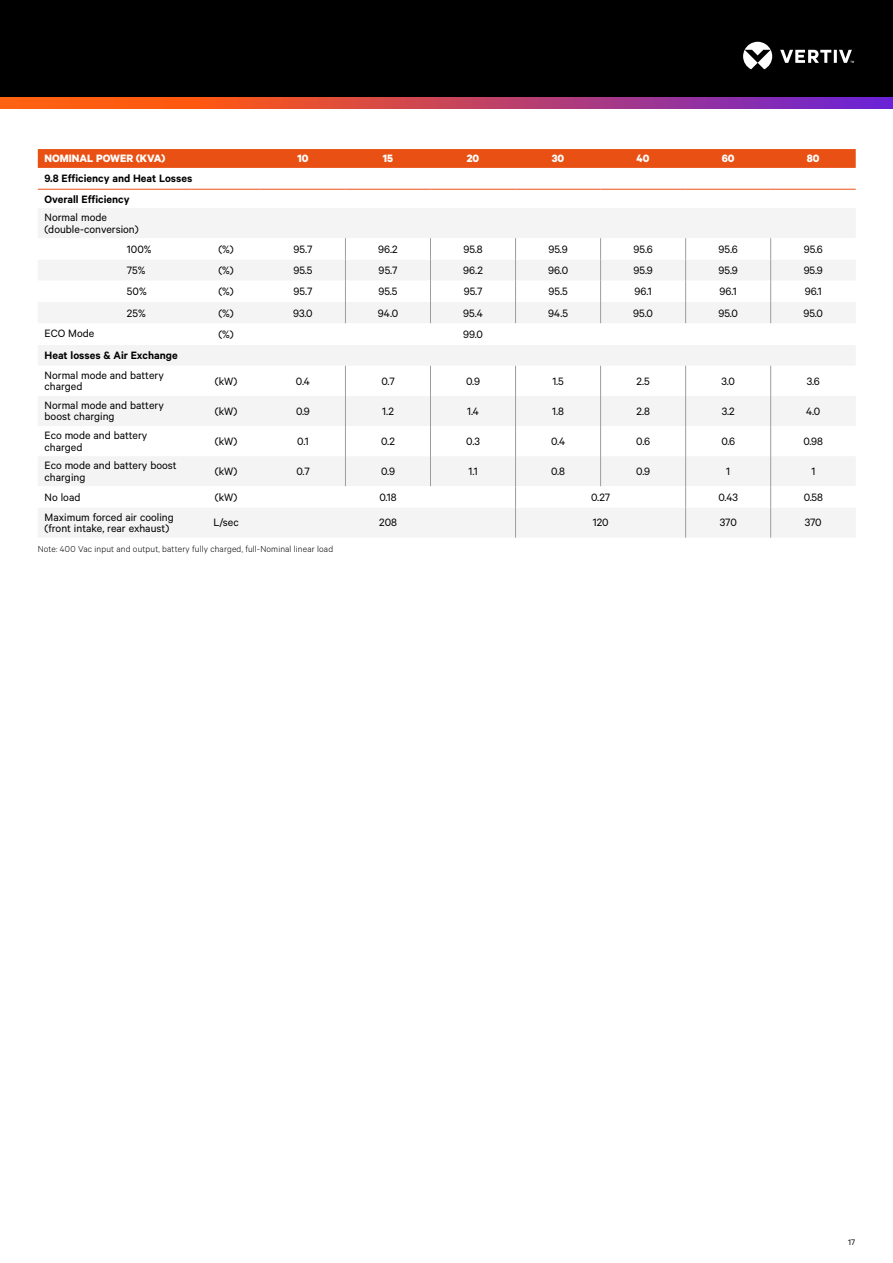
<style>
.page{position:relative;width:893px;height:1263px;background:#fff}
.page>*{position:absolute;margin:0;border:0;box-sizing:border-box;transform-origin:0 0}
.t1{font:12px/11.2px "Calibre";color:#000}
.t2{font:600 12px/20.1px "Calibre";color:#000}
.t3{font:700 12px "Calibre";color:#fff}
.t4{font:300 9.75px "Calibre";letter-spacing:.015em;color:#000}
.t5{font:9px "Calibre";color:#000}
</style>
<div class="page">
<div style="left:0;top:0;width:893px;height:108px;background:#000"></div>
<svg style="left:743px;top:42px;width:111px;height:27px"></svg>
<svg style="left:0;top:98px;width:893px;height:10px;background:#c4435e"></svg>
<svg style="left:38px;top:149px;width:818px;height:19px;background:#e95215"></svg>
<div style="left:38px;top:208px;width:817px;height:330px;background:#f4f4f4"></div>
<svg style="left:38px;top:238px;width:817px;height:269px"></svg>
<hr style="left:515px;top:366px;width:1px;height:30px;background:#9d9d9c">
<hr style="left:515px;top:396px;width:1px;height:30px;background:#9d9d9c">
<hr style="left:515px;top:426px;width:1px;height:30px;background:#9d9d9c">
<hr style="left:515px;top:456px;width:1px;height:30px;background:#9d9d9c">
<svg style="left:515px;top:486px;width:1px;height:21px"></svg>
<hr style="left:515px;top:507px;width:1px;height:31px;background:#9d9d9c">
<hr style="left:600px;top:366px;width:1px;height:30px;background:#9d9d9c">
<hr style="left:600px;top:396px;width:1px;height:30px;background:#9d9d9c">
<hr style="left:600px;top:426px;width:1px;height:30px;background:#9d9d9c">
<hr style="left:600px;top:456px;width:1px;height:30px;background:#9d9d9c">
<hr style="left:38px;top:344px;width:82px;height:1px;background:#fff">
<hr style="left:120px;top:344px;width:72px;height:1px;background:#fff">
<hr style="left:192px;top:344px;width:68px;height:1px;background:#fff">
<hr style="left:260px;top:344px;width:85px;height:1px;background:#fff">
<hr style="left:345px;top:344px;width:85px;height:1px;background:#fff">
<hr style="left:430px;top:344px;width:86px;height:1px;background:#fff">
<hr style="left:516px;top:344px;width:85px;height:1px;background:#fff">
<hr style="left:601px;top:344px;width:85px;height:1px;background:#fff">
<hr style="left:686px;top:344px;width:85px;height:1px;background:#fff">
<hr style="left:771px;top:344px;width:85px;height:1px;background:#fff">
<hr style="left:685px;top:366px;width:1px;height:30px;background:#9d9d9c">
<hr style="left:685px;top:396px;width:1px;height:30px;background:#9d9d9c">
<hr style="left:685px;top:426px;width:1px;height:30px;background:#9d9d9c">
<hr style="left:685px;top:456px;width:1px;height:30px;background:#9d9d9c">
<svg style="left:685px;top:486px;width:1px;height:21px"></svg>
<hr style="left:685px;top:507px;width:1px;height:31px;background:#9d9d9c">
<svg style="left:685px;top:238px;width:1px;height:85px"></svg>
<hr style="left:38px;top:189px;width:82px;height:1px;background:#e95114">
<hr style="left:120px;top:189px;width:72px;height:1px;background:#e95114">
<hr style="left:192px;top:189px;width:68px;height:1px;background:#e95114">
<hr style="left:260px;top:189px;width:85px;height:1px;background:#e95114">
<hr style="left:345px;top:189px;width:85px;height:1px;background:#e95114">
<hr style="left:430px;top:189px;width:86px;height:1px;background:#e95114">
<hr style="left:516px;top:189px;width:85px;height:1px;background:#e95114">
<hr style="left:601px;top:189px;width:85px;height:1px;background:#e95114">
<hr style="left:686px;top:189px;width:85px;height:1px;background:#e95114">
<hr style="left:771px;top:189px;width:85px;height:1px;background:#e95114">
<svg style="left:770px;top:238px;width:1px;height:85px"></svg>
<hr style="left:770px;top:366px;width:1px;height:30px;background:#9d9d9c">
<hr style="left:770px;top:396px;width:1px;height:30px;background:#9d9d9c">
<hr style="left:770px;top:426px;width:1px;height:30px;background:#9d9d9c">
<hr style="left:770px;top:456px;width:1px;height:30px;background:#9d9d9c">
<svg style="left:770px;top:486px;width:1px;height:21px"></svg>
<hr style="left:770px;top:507px;width:1px;height:31px;background:#9d9d9c">
<svg style="left:345px;top:238px;width:1px;height:85px"></svg>
<svg style="left:430px;top:238px;width:1px;height:85px"></svg>
<svg style="left:515px;top:238px;width:1px;height:85px"></svg>
<svg style="left:600px;top:238px;width:1px;height:85px"></svg>
<hr style="left:345px;top:366px;width:1px;height:30px;background:#9d9d9c">
<hr style="left:430px;top:366px;width:1px;height:30px;background:#9d9d9c">
<hr style="left:345px;top:396px;width:1px;height:30px;background:#9d9d9c">
<hr style="left:430px;top:396px;width:1px;height:30px;background:#9d9d9c">
<hr style="left:345px;top:426px;width:1px;height:30px;background:#9d9d9c">
<hr style="left:430px;top:426px;width:1px;height:30px;background:#9d9d9c">
<hr style="left:345px;top:456px;width:1px;height:30px;background:#9d9d9c">
<hr style="left:430px;top:456px;width:1px;height:30px;background:#9d9d9c">
<p class="t3" style="left:45px;top:151px;width:122px">NOMINAL POWER (KVA)</p>
<p class="t3" style="left:297px;top:151px;width:13px">10</p>
<p class="t3" style="left:383px;top:151px;width:12px">15</p>
<p class="t3" style="left:467px;top:151px;width:14px">20</p>
<p class="t3" style="left:552px;top:151px;width:14px">30</p>
<p class="t3" style="left:637px;top:151px;width:15px">40</p>
<p class="t3" style="left:722px;top:151px;width:14px">60</p>
<p class="t3" style="left:807px;top:151px;width:14px">80</p>
<p class="t2" style="left:45px;top:168px;width:149px">9.8 Efficiency and Heat Losses<br>Overall Efficiency</p>
<p class="t1" style="left:45px;top:212px;width:96px">Normal mode (double-conversion)</p>
<p class="t1" style="left:127px;top:243px;width:26px">100%</p>
<p class="t1" style="left:218px;top:243px;width:17px">(%)</p>
<p class="t1" style="left:294px;top:243px;width:20px">95.7</p>
<p class="t1" style="left:378px;top:243px;width:21px">96.2</p>
<p class="t1" style="left:463px;top:243px;width:21px">95.8</p>
<p class="t1" style="left:548px;top:243px;width:21px">95.9</p>
<p class="t1" style="left:633px;top:243px;width:21px">95.6</p>
<p class="t1" style="left:719px;top:243px;width:21px">95.6</p>
<p class="t1" style="left:804px;top:243px;width:20px">95.6</p>
<p class="t1" style="left:127px;top:264px;width:20px">75%</p>
<p class="t1" style="left:218px;top:264px;width:17px">(%)</p>
<p class="t1" style="left:293px;top:264px;width:21px">95.5</p>
<p class="t1" style="left:379px;top:264px;width:20px">95.7</p>
<p class="t1" style="left:463px;top:264px;width:21px">96.2</p>
<p class="t1" style="left:548px;top:264px;width:22px">96.0</p>
<p class="t1" style="left:633px;top:264px;width:21px">95.9</p>
<p class="t1" style="left:718px;top:264px;width:21px">95.9</p>
<p class="t1" style="left:804px;top:264px;width:20px">95.9</p>
<p class="t1" style="left:127px;top:285px;width:21px">50%</p>
<p class="t1" style="left:218px;top:285px;width:17px">(%)</p>
<p class="t1" style="left:294px;top:285px;width:20px">95.7</p>
<p class="t1" style="left:378px;top:285px;width:21px">95.5</p>
<p class="t1" style="left:464px;top:285px;width:20px">95.7</p>
<p class="t1" style="left:548px;top:285px;width:21px">95.5</p>
<p class="t1" style="left:634px;top:285px;width:19px">96.1</p>
<p class="t1" style="left:720px;top:285px;width:19px">96.1</p>
<p class="t1" style="left:805px;top:285px;width:18px">96.1</p>
<p class="t1" style="left:127px;top:307px;width:20px">25%</p>
<p class="t1" style="left:218px;top:307px;width:17px">(%)</p>
<p class="t1" style="left:293px;top:307px;width:21px">93.0</p>
<p class="t1" style="left:378px;top:307px;width:22px">94.0</p>
<p class="t1" style="left:463px;top:307px;width:21px">95.4</p>
<p class="t1" style="left:548px;top:307px;width:21px">94.5</p>
<p class="t1" style="left:633px;top:307px;width:21px">95.0</p>
<p class="t1" style="left:718px;top:307px;width:21px">95.0</p>
<p class="t1" style="left:804px;top:307px;width:21px">95.0</p>
<p class="t1" style="left:45px;top:327px;width:51px">ECO Mode</p>
<p class="t1" style="left:218px;top:328px;width:17px">(%)</p>
<p class="t1" style="left:463px;top:328px;width:21px">99.0</p>
<p class="t2" style="left:45px;top:345px;width:135px">Heat losses &amp; Air Exchange</p>
<p class="t1" style="left:45px;top:369px;width:121px">Normal mode and battery charged</p>
<p class="t1" style="left:215px;top:375px;width:24px">(kW)</p>
<p class="t1" style="left:296px;top:375px;width:16px">0.4</p>
<p class="t1" style="left:381px;top:375px;width:15px">0.7</p>
<p class="t1" style="left:466px;top:375px;width:15px">0.9</p>
<p class="t1" style="left:552px;top:375px;width:13px">1.5</p>
<p class="t1" style="left:636px;top:375px;width:15px">2.5</p>
<p class="t1" style="left:721px;top:375px;width:15px">3.0</p>
<p class="t1" style="left:807px;top:375px;width:14px">3.6</p>
<p class="t1" style="left:45px;top:399px;width:121px">Normal mode and battery boost charging</p>
<p class="t1" style="left:215px;top:405px;width:24px">(kW)</p>
<p class="t1" style="left:296px;top:405px;width:15px">0.9</p>
<p class="t1" style="left:382px;top:405px;width:13px">1.2</p>
<p class="t1" style="left:467px;top:405px;width:14px">1.4</p>
<p class="t1" style="left:552px;top:405px;width:13px">1.8</p>
<p class="t1" style="left:636px;top:405px;width:15px">2.8</p>
<p class="t1" style="left:722px;top:405px;width:15px">3.2</p>
<p class="t1" style="left:806px;top:405px;width:16px">4.0</p>
<p class="t1" style="left:45px;top:429px;width:104px">Eco mode and battery charged</p>
<p class="t1" style="left:215px;top:435px;width:24px">(kW)</p>
<p class="t1" style="left:297px;top:435px;width:13px">0.1</p>
<p class="t1" style="left:381px;top:435px;width:15px">0.2</p>
<p class="t1" style="left:466px;top:435px;width:15px">0.3</p>
<p class="t1" style="left:551px;top:435px;width:16px">0.4</p>
<p class="t1" style="left:636px;top:435px;width:15px">0.6</p>
<p class="t1" style="left:721px;top:435px;width:15px">0.6</p>
<p class="t1" style="left:804px;top:435px;width:21px">0.98</p>
<p class="t1" style="left:45px;top:460px;width:134px">Eco mode and battery boost charging</p>
<p class="t1" style="left:215px;top:465px;width:24px">(kW)</p>
<p class="t1" style="left:296px;top:465px;width:15px">0.7</p>
<p class="t1" style="left:381px;top:465px;width:15px">0.9</p>
<p class="t1" style="left:468px;top:465px;width:11px">1.1</p>
<p class="t1" style="left:551px;top:465px;width:15px">0.8</p>
<p class="t1" style="left:636px;top:465px;width:15px">0.9</p>
<p class="t1" style="left:726px;top:465px;width:5px">1</p>
<p class="t1" style="left:811px;top:465px;width:5px">1</p>
<p class="t1" style="left:45px;top:491px;width:37px">No load</p>
<p class="t1" style="left:215px;top:491px;width:24px">(kW)</p>
<p class="t1" style="left:379px;top:491px;width:19px">0.18</p>
<p class="t1" style="left:591px;top:491px;width:21px">0.27</p>
<p class="t1" style="left:718px;top:491px;width:21px">0.43</p>
<p class="t1" style="left:804px;top:491px;width:21px">0.58</p>
<p class="t1" style="left:45px;top:511px;width:131px">Maximum forced air cooling (front intake, rear exhaust)</p>
<p class="t1" style="left:214px;top:517px;width:27px">L/sec</p>
<p class="t1" style="left:379px;top:517px;width:19px">208</p>
<p class="t1" style="left:593px;top:517px;width:17px">120</p>
<p class="t1" style="left:720px;top:517px;width:19px">370</p>
<p class="t1" style="left:805px;top:517px;width:18px">370</p>
<p class="t4" style="left:38px;top:544px;width:297px">Note: 400 Vac input and output, battery fully charged, full-Nominal linear load</p>
<p class="t5" style="left:848px;top:1236px;width:8px">17</p>
</div>
